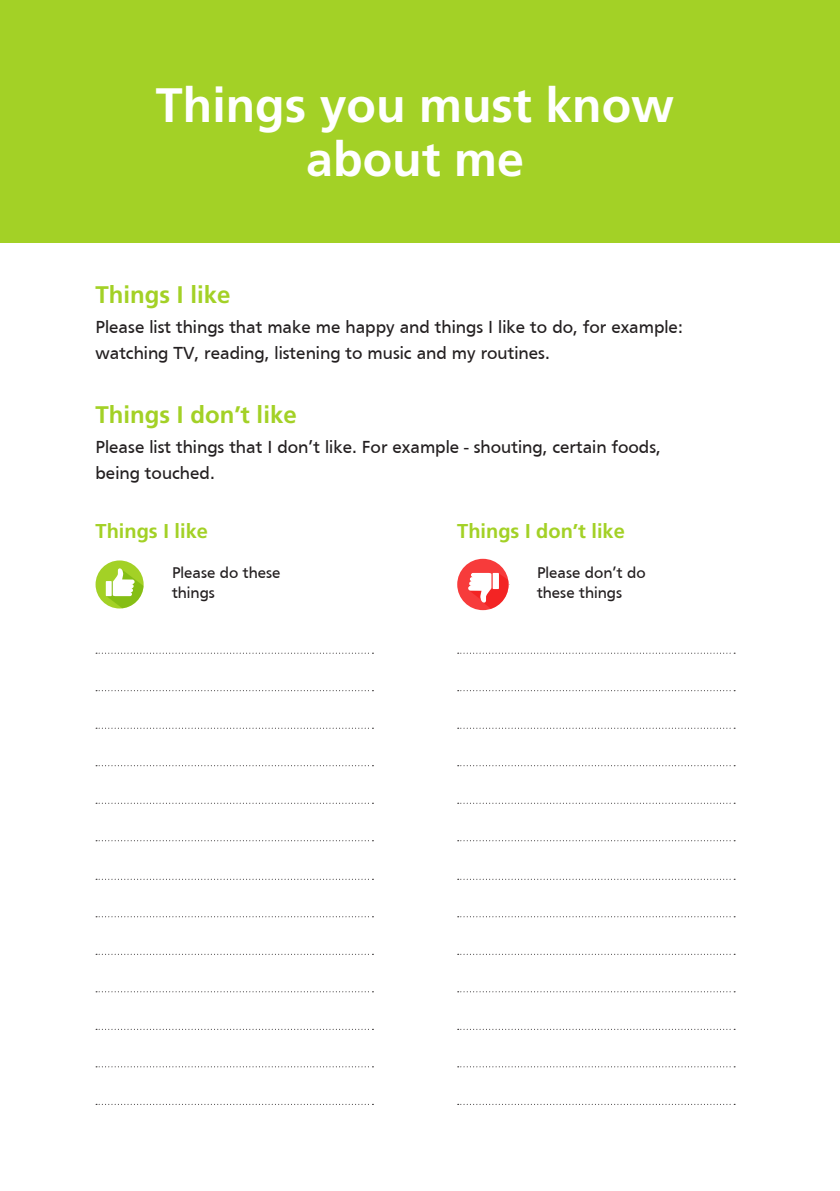
<style>
.page{position:relative;width:840px;height:1191px;background:#fff}
.page>*{position:absolute;margin:0;border:0;box-sizing:border-box;transform-origin:0 0}
.t1{font:700 48.2px/54px "Frutiger LT Std";color:#fff;text-align:center}
.t2{font:700 24px "Frutiger LT Std";color:#a3d126}
.t3{font:700 20px "Frutiger LT Std";color:#a3d126}
.t4{font:18px/26px "Frutiger";color:#231f20}
.t5{font:16px/20px "Frutiger";color:#231f20}
</style>
<div class="page">
<div style="left:0;top:0;width:839px;height:242px;background:#a3d126"></div>
<div style="left:95px;top:560px;width:48px;height:48px;background:#a3d126;border-radius:50%"></div>
<svg style="left:106px;top:568px;width:37px;height:40px"></svg>
<div style="left:106px;top:581px;width:6px;height:15px;background:#fff"></div>
<div style="left:457px;top:559px;width:51px;height:51px;background:#f73b3b;border-radius:50%"></div>
<svg style="left:468px;top:573px;width:41px;height:36px"></svg>
<div style="left:492px;top:573px;width:6px;height:16px;background:#fff"></div>
<svg style="left:96px;top:652px;width:277px;height:1px"></svg>
<svg style="left:457px;top:652px;width:274px;height:1px"></svg>
<svg style="left:96px;top:878px;width:277px;height:1px"></svg>
<svg style="left:457px;top:878px;width:274px;height:1px"></svg>
<svg style="left:96px;top:765px;width:277px;height:1px"></svg>
<svg style="left:457px;top:765px;width:277px;height:1px"></svg>
<svg style="left:96px;top:991px;width:277px;height:1px"></svg>
<svg style="left:457px;top:991px;width:277px;height:1px"></svg>
<svg style="left:96px;top:690px;width:277px;height:1px"></svg>
<svg style="left:457px;top:690px;width:277px;height:1px"></svg>
<svg style="left:96px;top:916px;width:277px;height:1px"></svg>
<svg style="left:457px;top:916px;width:277px;height:1px"></svg>
<svg style="left:96px;top:802px;width:277px;height:1px"></svg>
<svg style="left:457px;top:802px;width:274px;height:1px"></svg>
<svg style="left:96px;top:1028px;width:277px;height:1px"></svg>
<svg style="left:457px;top:1028px;width:274px;height:1px"></svg>
<svg style="left:96px;top:727px;width:277px;height:1px"></svg>
<svg style="left:457px;top:727px;width:274px;height:1px"></svg>
<svg style="left:96px;top:953px;width:277px;height:1px"></svg>
<svg style="left:457px;top:953px;width:274px;height:1px"></svg>
<svg style="left:96px;top:840px;width:277px;height:1px"></svg>
<svg style="left:457px;top:840px;width:277px;height:1px"></svg>
<svg style="left:96px;top:1066px;width:277px;height:1px"></svg>
<svg style="left:96px;top:1103px;width:277px;height:1px"></svg>
<svg style="left:457px;top:1066px;width:277px;height:1px"></svg>
<svg style="left:457px;top:1103px;width:274px;height:1px"></svg>
<p class="t1" style="left:156px;top:79px;width:519px">Things you must know about me</p>
<p class="t2" style="left:95px;top:281px;width:136px">Things I like</p>
<p class="t4" style="left:95px;top:314px;width:588px">Please list things that make me happy and things I like to do, for example: watching TV, reading, listening to music and my routines.</p>
<p class="t2" style="left:95px;top:401px;width:202px">Things I don’t like</p>
<p class="t4" style="left:95px;top:434px;width:566px">Please list things that I don’t like. For example - shouting, certain foods, being touched.</p>
<p class="t3" style="left:95px;top:519px;width:114px">Things I like</p>
<p class="t3" style="left:457px;top:519px;width:169px">Things I don’t like</p>
<p class="t5" style="left:172px;top:562px;width:110px">Please do these things</p>
<p class="t5" style="left:536px;top:562px;width:110px">Please don’t do these things</p>
</div>
